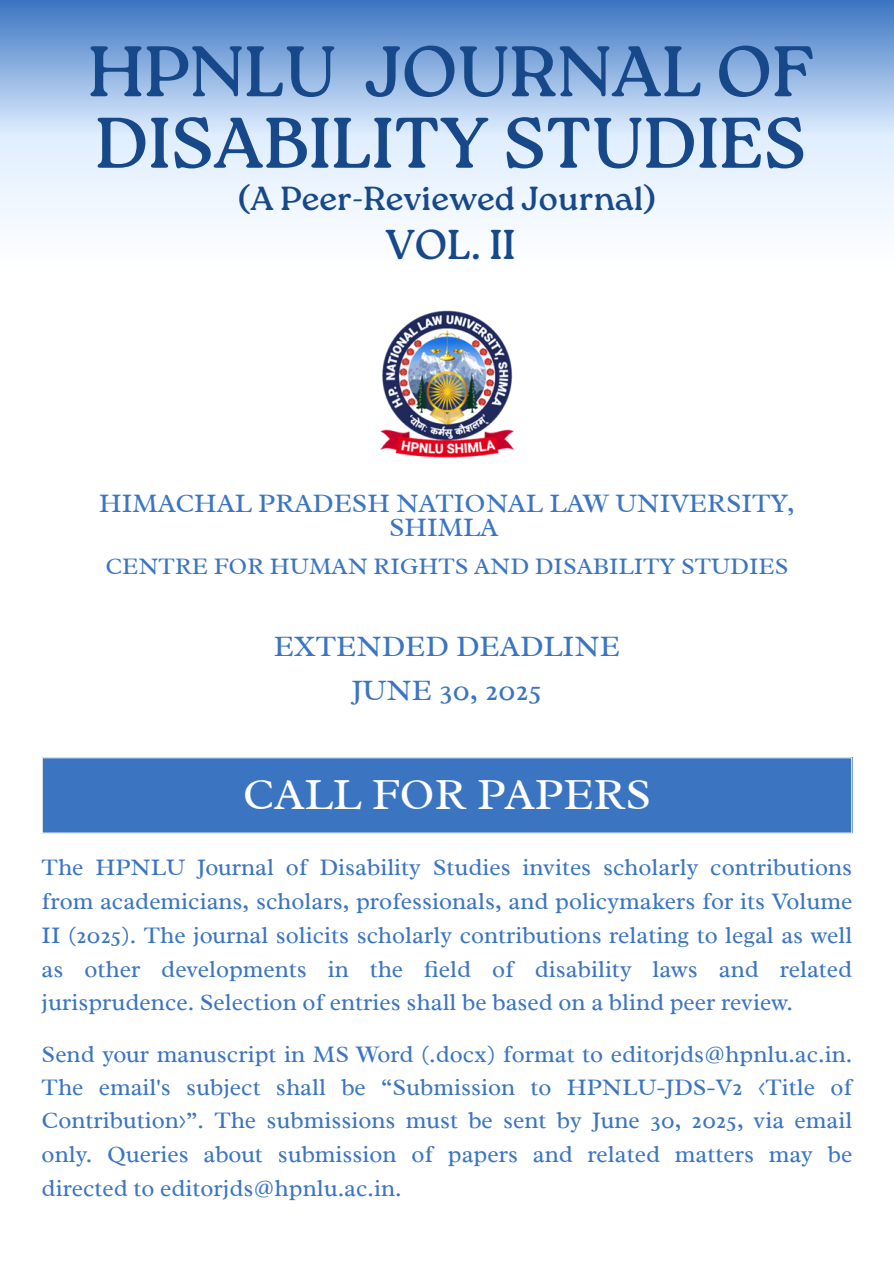
<style>
.page{position:relative;width:894px;height:1263px;background:#fff}
.page>*{position:absolute;margin:0;border:0;box-sizing:border-box;transform-origin:0 0}
.t1{font:71.4px/71.4px "Roca One";color:#17498a}
.t2{font:45px "Radley";color:#fff}
.t3{font:41.7px "Roca One";color:#17498a}
.t4{font:33.3px "Roca One";color:#17498a}
.t5{font:30px "Radley";color:#3b75c2}
.t6{font:27px/23.7px "Radley";color:#3b75c2;text-align:center}
.t7{font:24px/33.8px "Radley";color:#3b75c2;text-align:justify}
</style>
<div class="page">
<svg style="left:0;top:0;width:893px;height:224px;background:#b1cbec"></svg>
<img style="left:380px;top:310px;width:134px;height:148px">
<div style="left:42px;top:757px;width:809px;height:76px;background:#3b75c2"></div>
<hr style="left:42px;top:758px;width:1px;height:74px;background:#fff">
<hr style="left:850px;top:758px;width:2px;height:74px;background:#fff">
<hr style="left:42px;top:757px;width:810px;height:1px;background:#fff">
<hr style="left:42px;top:832px;width:810px;height:2px;background:#fff">
<p class="t1" style="left:88px;top:36px;width:726px">HPNLU JOURNAL OF<br>DISABILITY STUDIES</p>
<p class="t4" style="left:238px;top:179px;width:419px">(A Peer-Reviewed Journal)</p>
<p class="t3" style="left:385px;top:220px;width:131px">VOL. II</p>
<h2 class="t6" style="left:99px;top:491px;width:696px">HIMACHAL PRADESH NATIONAL LAW UNIVERSITY,<br>SHIMLA</h2>
<h3 class="t7" style="left:105px;top:549px;width:684px">CENTRE FOR HUMAN RIGHTS AND DISABILITY STUDIES</h3>
<h1 class="t5" style="left:274px;top:627px;width:347px">EXTENDED DEADLINE</h1>
<h1 class="t5" style="left:352px;top:671px;width:191px">JUNE 30, 2025</h1>
<p class="t2" style="left:243px;top:766px;width:410px">CALL FOR PAPERS</p>
<h3 class="t7" style="left:42px;top:850px;width:811px">The HPNLU Journal of Disability Studies invites scholarly contributions from academicians, scholars, professionals, and policymakers for its Volume II (2025). The journal solicits scholarly contributions relating to legal as well as other developments in the field of disability laws and related jurisprudence. Selection of entries shall be based on a blind peer review.</h3>
<h3 class="t7" style="left:42px;top:1037px;width:811px">Send your manuscript in MS Word (.docx) format to editorjds@hpnlu.ac.in.<br>The email's subject shall be “Submission to HPNLU-JDS-V2 &lt;Title of Contribution&gt;”. The submissions must be sent by June 30, 2025, via email only. Queries about submission of papers and related matters may be directed to editorjds@hpnlu.ac.in.</h3>
</div>
